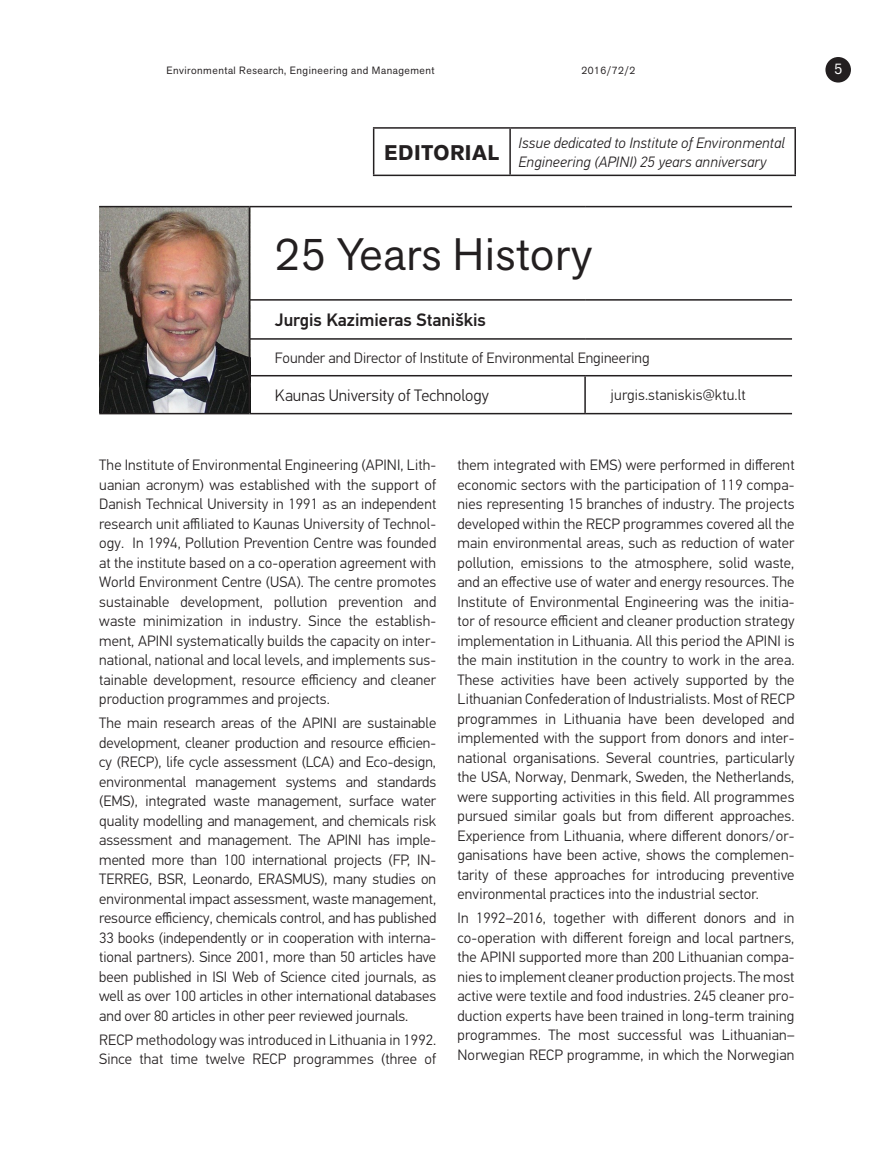
<style>
.page{position:relative;width:893px;height:1149px;background:#fff}
.page>*{position:absolute;margin:0;border:0;box-sizing:border-box;transform-origin:0 0}
.t1{font:45px "Akzid Grtsk Next";letter-spacing:.02em;color:#231f20}
.t2{font:700 21px "Akzid Grtsk Next";letter-spacing:.04em;color:#231f20}
.pavarde{font:500 18px "PF Din Text Pro";color:#231f20}
.pavarde-2{font:300 16.5px "PF Din Text Pro";color:#231f20}
.pagrindinis{font:300 15px/19.5px "PF Din Text Pro";letter-spacing:.01em;color:#231f20;text-align:justify}
.pavarde-3{font:300 15px "PF Din Text Pro";color:#231f20}
.pagrindinis-2{font:italic 300 15px/19.5px "PF Din Text Pro";letter-spacing:.01em;color:#231f20}
.t3{font:15px "Akzid Grtsk Next";color:#fff}
.t4{font:10.5px "Akzid Grtsk Next";letter-spacing:.05em;color:#231f20}
</style>
<div class="page">
<div style="left:825px;top:57px;width:26px;height:25px;background:#231f20;border-radius:50%"></div>
<img style="left:99px;top:207px;width:150px;height:205px">
<hr style="left:99px;top:206px;width:150px;height:1px;background:#231f20">
<hr style="left:249px;top:206px;width:336px;height:1px;background:#231f20">
<hr style="left:249px;top:207px;width:1px;height:92px;background:#231f20">
<hr style="left:585px;top:206px;width:207px;height:1px;background:#231f20">
<hr style="left:249px;top:299px;width:336px;height:1px;background:#231f20">
<hr style="left:249px;top:300px;width:1px;height:38px;background:#231f20">
<hr style="left:585px;top:299px;width:207px;height:1px;background:#231f20">
<hr style="left:249px;top:339px;width:1px;height:36px;background:#231f20">
<hr style="left:99px;top:413px;width:150px;height:1px;background:#231f20">
<hr style="left:249px;top:338px;width:336px;height:1px;background:#231f20">
<hr style="left:585px;top:338px;width:207px;height:1px;background:#231f20">
<hr style="left:249px;top:375px;width:336px;height:1px;background:#231f20">
<hr style="left:249px;top:376px;width:1px;height:37px;background:#231f20">
<hr style="left:585px;top:375px;width:207px;height:1px;background:#231f20">
<hr style="left:584px;top:376px;width:2px;height:37px;background:#231f20">
<hr style="left:249px;top:413px;width:336px;height:1px;background:#231f20">
<hr style="left:585px;top:413px;width:207px;height:1px;background:#231f20">
<hr style="left:373px;top:127px;width:137px;height:2px;background:#231f20">
<hr style="left:373px;top:129px;width:1px;height:45px;background:#231f20">
<hr style="left:510px;top:127px;width:286px;height:2px;background:#231f20">
<hr style="left:509px;top:129px;width:2px;height:45px;background:#231f20">
<hr style="left:794px;top:129px;width:2px;height:45px;background:#231f20">
<hr style="left:373px;top:174px;width:137px;height:2px;background:#231f20">
<hr style="left:510px;top:174px;width:286px;height:2px;background:#231f20">
<p class="t4" style="left:167px;top:63px;width:270px">Environmental Research, Engineering and Management</p>
<p class="t4" style="left:581px;top:63px;width:55px">2016/72/2</p>
<p class="t3" style="left:834px;top:59px;width:10px">5</p>
<p class="t2" style="left:384px;top:138px;width:116px">EDITORIAL</p>
<p class="pagrindinis-2" style="left:519px;top:133px;width:268px">Issue dedicated to Institute of Environmental<br>Engineering (APINI) 25 years anniversary</p>
<p class="t1" style="left:275px;top:225px;width:319px">25 Years History</p>
<p class="pavarde" style="left:275px;top:309px;width:212px">Jurgis Kazimieras Staniškis</p>
<p class="pavarde-3" style="left:275px;top:349px;width:376px">Founder and Director of Institute of Environmental Engineering</p>
<p class="pavarde-2" style="left:275px;top:385px;width:215px">Kaunas University of Technology</p>
<p class="pavarde-3" style="left:611px;top:386px;width:137px">jurgis.staniskis@ktu.lt</p>
<p class="pagrindinis" style="left:99px;top:455px;width:338px">The Institute of Environmental Engineering (APINI, Lith&shy;uanian acronym) was established with the support of Danish Technical University in 1991 as an independent research unit affiliated to Kaunas University of Technol&shy;ogy. In 1994, Pollution Prevention Centre was founded at the institute based on a co-operation agreement with World Environment Centre (USA). The centre promotes sustainable development, pollution prevention and waste minimization in industry. Since the establish&shy;ment, APINI systematically builds the capacity on inter&shy;national, national and local levels, and implements sus&shy;tainable development, resource efficiency and cleaner production programmes and projects.</p>
<p class="pagrindinis" style="left:99px;top:713px;width:339px">The main research areas of the APINI are sustainable development, cleaner production and resource efficien&shy;cy (RECP), life cycle assessment (LCA) and Eco-design, environmental management systems and standards (EMS), integrated waste management, surface water quality modelling and management, and chemicals risk assessment and management. The APINI has imple&shy;mented more than 100 international projects (FP, IN-TERREG, BSR, Leonardo, ERASMUS), many studies on environmental impact assessment, waste management, resource efficiency, chemicals control, and has published 33 books (independently or in cooperation with interna&shy;tional partners). Since 2001, more than 50 articles have been published in ISI Web of Science cited journals, as well as over 100 articles in other international databases and over 80 articles in other peer reviewed journals.</p>
<p class="pagrindinis" style="left:99px;top:1029px;width:338px">RECP methodology was introduced in Lithuania in 1992.<br>Since that time twelve RECP programmes (three of</p>
<p class="pagrindinis" style="left:457px;top:455px;width:339px">them integrated with EMS) were performed in different economic sectors with the participation of 119 compa&shy;nies representing 15 branches of industry. The projects developed within the RECP programmes covered all the main environmental areas, such as reduction of water pollution, emissions to the atmosphere, solid waste, and an effective use of water and energy resources. The Institute of Environmental Engineering was the initia&shy;tor of resource efficient and cleaner production strategy implementation in Lithuania. All this period the APINI is the main institution in the country to work in the area.<br>These activities have been actively supported by the Lithuanian Confederation of Industrialists. Most of RECP programmes in Lithuania have been developed and implemented with the support from donors and inter&shy;national organisations. Several countries, particularly the USA, Norway, Denmark, Sweden, the Netherlands, were supporting activities in this field. All programmes pursued similar goals but from different approaches.<br>Experience from Lithuania, where different donors/or&shy;ganisations have been active, shows the complemen&shy;tarity of these approaches for introducing preventive environmental practices into the industrial sector.</p>
<p class="pagrindinis" style="left:457px;top:908px;width:339px">In 1992–2016, together with different donors and in co-operation with different foreign and local partners, the APINI supported more than 200 Lithuanian compa&shy;nies to implement cleaner production projects. The most active were textile and food industries. 245 cleaner pro&shy;duction experts have been trained in long-term training programmes. The most successful was Lithuanian– Norwegian RECP programme, in which the Norwegian</p>
</div>
